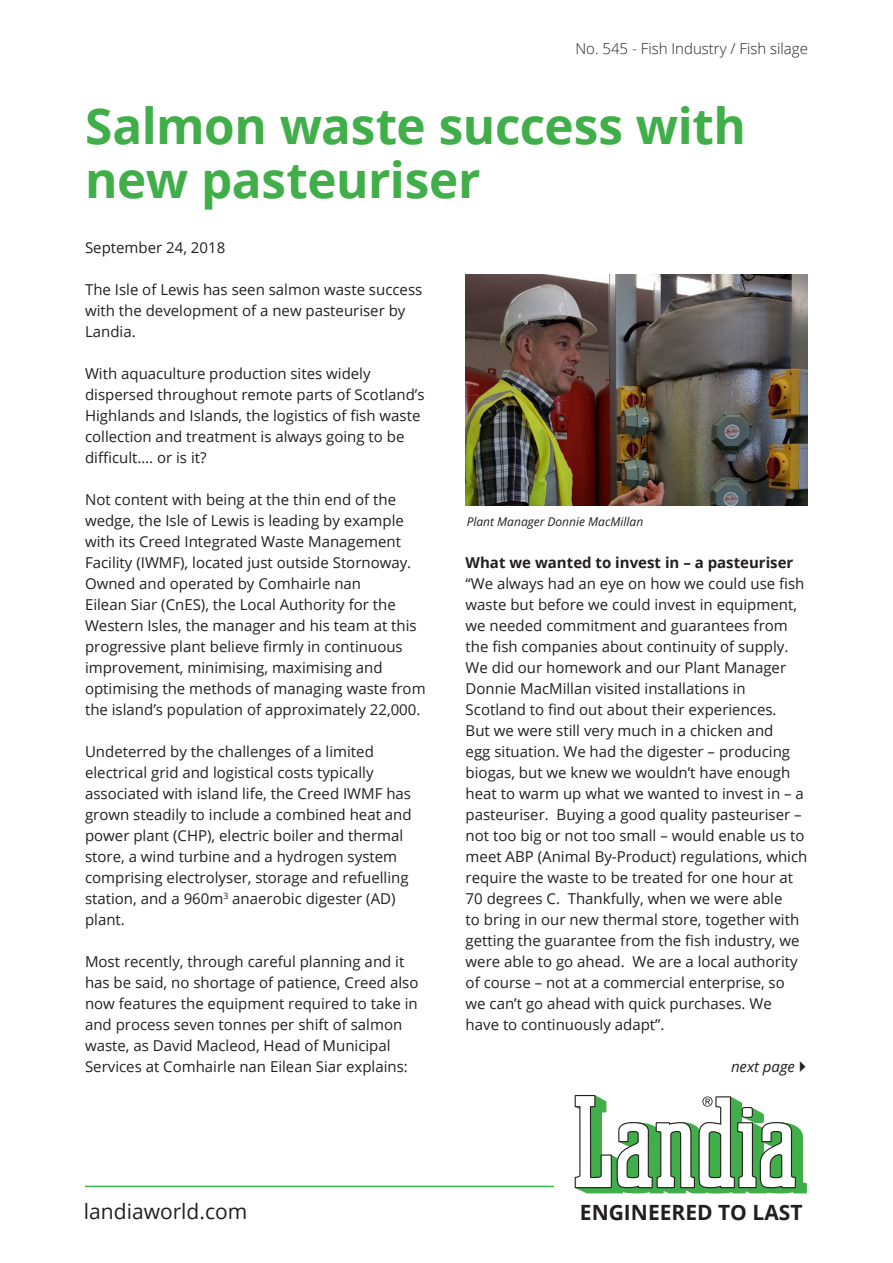
<style>
.page{position:relative;width:893px;height:1263px;background:#fff}
.page>*{position:absolute;margin:0;border:0;box-sizing:border-box;transform-origin:0 0}
.Rubrik{font:700 49.5px/54px "Open Sans";letter-spacing:-.01em;color:#40ae49}
.t1{font:700 21px "Open Sans";color:#231f20}
.t2{font:21px "Open Sans";color:#231f20}
.brød{font:15px/21px "Open Sans";color:#231f20}
.mellemrubrik{font:700 15px "Open Sans";color:#231f20}
.t3{font:300 15px "Open Sans";color:#231f20}
.dato{font:15px "Open Sans";color:#231f20}
.billedetekst{font:italic 15px "Open Sans";color:#231f20}
.billedetekst-2{font:italic 12px "Open Sans";color:#231f20}
</style>
<div class="page">
<svg style="left:575px;top:1095px;width:232px;height:98px"></svg>
<hr style="left:85px;top:1186px;width:469px;height:1px;background:#40ae49">
<img style="left:466px;top:274px;width:342px;height:231px">
<p class="t3" style="left:575px;top:38px;width:234px">No. 545 - Fish Industry / Fish silage</p>
<p class="Rubrik" style="left:85px;top:98px;width:662px">Salmon waste success with new pasteuriser</p>
<p class="dato" style="left:85px;top:238px;width:142px">September 24, 2018</p>
<p class="brød" style="left:85px;top:279px;width:339px">The Isle of Lewis has seen salmon waste success with the development of a new pasteuriser by<br>Landia.</p>
<p class="brød" style="left:85px;top:363px;width:341px">With aquaculture production sites widely dispersed throughout remote parts of Scotland’s Highlands and Islands, the logistics of fish waste collection and treatment is always going to be difficult…. or is it?</p>
<p class="brød" style="left:85px;top:489px;width:342px">Not content with being at the thin end of the wedge, the Isle of Lewis is leading by example with its Creed Integrated Waste Management Facility (IWMF), located just outside Stornoway.<br>Owned and operated by Comhairle nan<br>Eilean Siar (CnES), the Local Authority for the Western Isles, the manager and his team at this progressive plant believe firmly in continuous improvement, minimising, maximising and optimising the methods of managing waste from the island’s population of approximately 22,000.</p>
<p class="brød" style="left:85px;top:741px;width:328px">Undeterred by the challenges of a limited electrical grid and logistical costs typically associated with island life, the Creed IWMF has grown steadily to include a combined heat and power plant (CHP), electric boiler and thermal store, a wind turbine and a hydrogen system comprising electrolyser, storage and refuelling station, and a 960m<sup>3</sup> anaerobic digester (AD) plant.</p>
<p class="brød" style="left:85px;top:951px;width:335px">Most recently, through careful planning and it has be said, no shortage of patience, Creed also now features the equipment required to take in and process seven tonnes per shift of salmon waste, as David Macleod, Head of Municipal Services at Comhairle nan Eilean Siar explains:</p>
<p class="billedetekst-2" style="left:467px;top:514px;width:178px">Plant Manager Donnie MacMillan</p>
<p class="mellemrubrik" style="left:466px;top:552px;width:329px">What we wanted to invest in – a pasteuriser</p>
<p class="brød" style="left:466px;top:573px;width:343px">“We always had an eye on how we could use fish waste but before we could invest in equipment, we needed commitment and guarantees from the fish companies about continuity of supply.<br>We did our homework and our Plant Manager Donnie MacMillan visited installations in Scotland to find out about their experiences.<br>But we were still very much in a chicken and<br>egg situation. We had the digester – producing biogas, but we knew we wouldn’t have enough heat to warm up what we wanted to invest in – a pasteuriser. Buying a good quality pasteuriser – not too big or not too small – would enable us to meet ABP (Animal By-Product) regulations, which require the waste to be treated for one hour at 70 degrees C. Thankfully, when we were able<br>to bring in our new thermal store, together with getting the guarantee from the fish industry, we were able to go ahead. We are a local authority of course – not at a commercial enterprise, so we can’t go ahead with quick purchases. We have to continuously adapt”.</p>
<p class="billedetekst" style="left:731px;top:1056px;width:66px">next page</p>
<h2 class="t2" style="left:84px;top:1197px;width:165px">landiaworld.com</h2>
<h2 class="t1" style="left:580px;top:1197px;width:224px">ENGINEERED TO LAST</h2>
</div>
